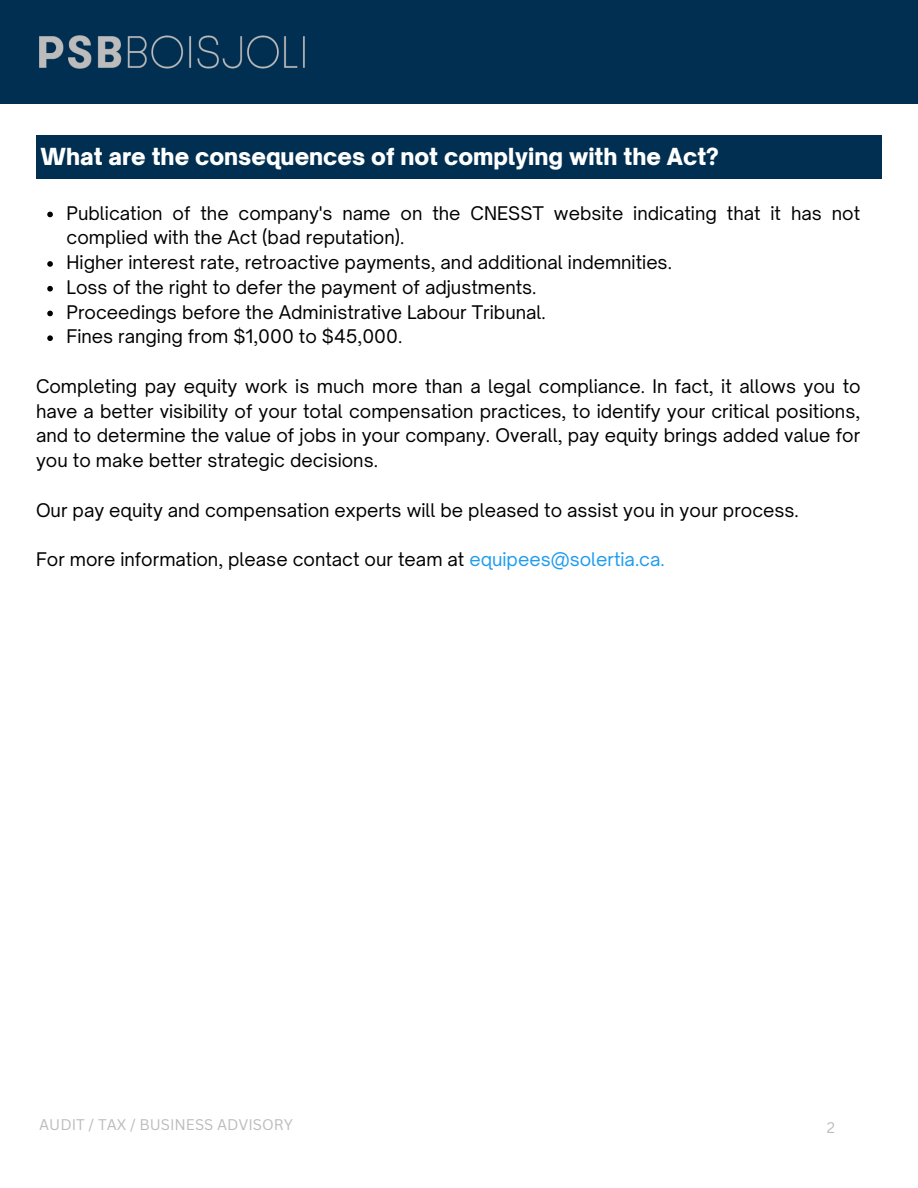
<style>
.page{position:relative;width:918px;height:1188px;background:#fff}
.page>*{position:absolute;margin:0;border:0;box-sizing:border-box;transform-origin:0 0}
.t1{font:900 22.5px "Open Sauce One";color:#fff}
.t2{font:18px/24.8px "Open Sauce One";color:#000}
.t3{font:15px "Canva Sans";color:#bcbcbc}
.s1{color:#1e9ced}
</style>
<div class="page">
<div style="left:0;top:0;width:918px;height:103px;background:#012f51"></div>
<img style="left:39px;top:36px;width:266px;height:32px">
<svg style="left:47px;top:212px;width:6px;height:5px"></svg>
<svg style="left:47px;top:261px;width:6px;height:6px"></svg>
<svg style="left:47px;top:286px;width:6px;height:6px"></svg>
<svg style="left:47px;top:311px;width:6px;height:5px"></svg>
<svg style="left:47px;top:335px;width:6px;height:6px"></svg>
<div style="left:36px;top:136px;width:846px;height:43px;background:#012f51"></div>
<p class="t1" style="left:41px;top:143px;width:680px">What are the consequences of not complying with the Act?</p>
<p class="t2" style="left:67px;top:200px;width:795px">Publication of the company's name on the CNESST website indicating that it has not complied with the Act (bad reputation).<br>Higher interest rate, retroactive payments, and additional indemnities.<br>Loss of the right to defer the payment of adjustments.<br>Proceedings before the Administrative Labour Tribunal.<br>Fines ranging from $1,000 to $45,000.</p>
<p class="t2" style="left:36px;top:374px;width:826px;text-align:justify">Completing pay equity work is much more than a legal compliance. In fact, it allows you to have a better visibility of your total compensation practices, to identify your critical positions, and to determine the value of jobs in your company. Overall, pay equity brings added value for you to make better strategic decisions.</p>
<p class="t2" style="left:36px;top:497px;width:764px">Our pay equity and compensation experts will be pleased to assist you in your process.</p>
<p class="t2" style="left:36px;top:547px;width:630px">For more information, please contact our team at <span class="s1">equipees@solertia.ca.</span></p>
<p class="t3" style="left:39px;top:1114px;width:255px">AUDIT / TAX / BUSINESS ADVISORY</p>
<p class="t3" style="left:827px;top:1117px;width:10px">2</p>
</div>
